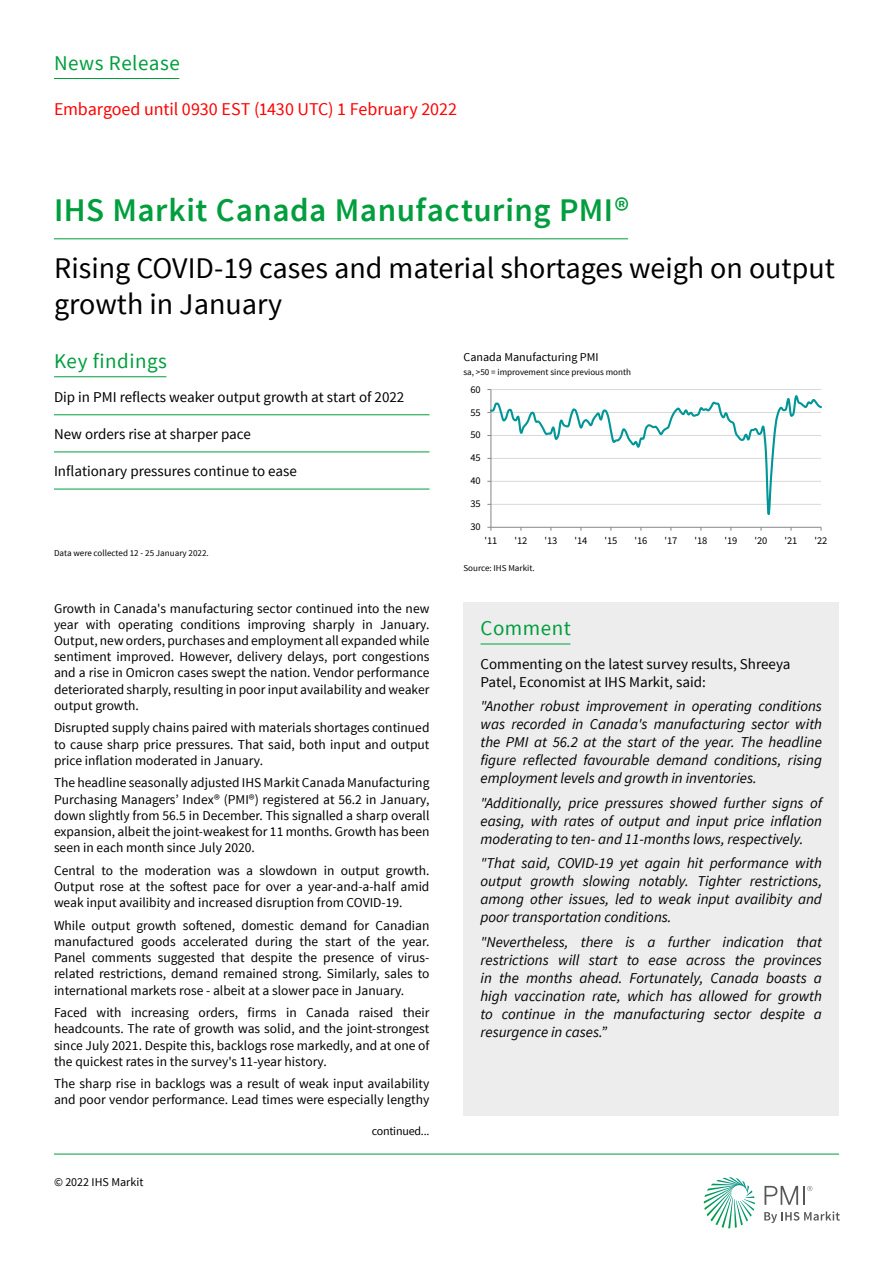
<style>
.page{position:relative;width:893px;height:1263px;background:#fff}
.page>*{position:absolute;margin:0;border:0;box-sizing:border-box;transform-origin:0 0}
.t1{font:600 33px "Source Sans Pro";letter-spacing:.015em;color:#009e3d}
.t2{font:30px/36px "Source Sans Pro";color:#000}
.t3{font:21px "Source Sans Pro";letter-spacing:.025em;color:#009e3d}
.t4{font:18px "Source Sans Pro";letter-spacing:-.01em;color:#f00}
.t5{font:italic 15px/18px "Source Sans Pro";color:#000;text-align:justify}
.t6{font:15px/18px "Source Sans Pro";color:#000}
.t7{font:13.5px/16.2px "Source Sans Pro";color:#000;text-align:justify}
.t8{font:12px "Source Sans Pro";color:#000}
.t9{font:10.35px "Source Sans Pro";letter-spacing:-.005em;color:#000}
.t10{font:9px "Source Sans Pro";color:#000}
</style>
<div class="page">
<svg style="left:704px;top:1177px;width:51px;height:51px"></svg>
<svg style="left:764px;top:1211px;width:76px;height:12px"></svg>
<svg style="left:764px;top:1186px;width:48px;height:19px"></svg>
<hr style="left:54px;top:1154px;width:785px;height:1px;background:#009e3d">
<hr style="left:491px;top:389px;width:1px;height:138px;background:#868686">
<hr style="left:491px;top:527px;width:330px;height:1px;background:#868686">
<svg style="left:487px;top:389px;width:335px;height:131px"></svg>
<hr style="left:54px;top:376px;width:112px;height:1px;background:#009e3d">
<hr style="left:54px;top:78px;width:125px;height:1px;background:#009e3d">
<hr style="left:54px;top:238px;width:574px;height:1px;background:#009e3d">
<hr style="left:54px;top:414px;width:375px;height:1px;background:#009e3d">
<hr style="left:54px;top:452px;width:375px;height:1px;background:#009e3d">
<hr style="left:54px;top:489px;width:375px;height:1px;background:#009e3d">
<div style="left:463px;top:602px;width:376px;height:56px;background:#ededed"></div>
<hr style="left:480px;top:644px;width:90px;height:1px;background:#009e3d">
<div style="left:463px;top:658px;width:376px;height:457px;background:#ededed"></div>
<h3 class="t3" style="left:54px;top:50px;width:127px">News Release</h3>
<h3 class="t4" style="left:54px;top:98px;width:405px">Embargoed until 0930 EST (1430 UTC) 1 February 2022</h3>
<h1 class="t1" style="left:54px;top:190px;width:577px">IHS Markit Canada Manufacturing PMI®</h1>
<h2 class="t2" style="left:54px;top:250px;width:782px">Rising COVID-19 cases and material shortages weigh on output growth in January</h2>
<h3 class="t3" style="left:54px;top:348px;width:114px">Key findings</h3>
<p class="t8" style="left:463px;top:350px;width:137px">Canada Manufacturing PMI</p>
<p class="t10" style="left:463px;top:366px;width:169px">sa, &gt;50 = improvement since previous month</p>
<p class="t6" style="left:54px;top:388px;width:352px">Dip in PMI reflects weaker output growth at start of 2022</p>
<p class="t6" style="left:54px;top:425px;width:198px">New orders rise at sharper pace</p>
<p class="t6" style="left:54px;top:462px;width:244px">Inflationary pressures continue to ease</p>
<p class="t10" style="left:54px;top:547px;width:156px">Data were collected 12 - 25 January 2022.</p>
<p class="t7" style="left:54px;top:600px;width:377px">Growth in Canada's manufacturing sector continued into the new year with operating conditions improving sharply in January.<br>Output, new orders, purchases and employment all expanded while sentiment improved. However, delivery delays, port congestions and a rise in Omicron cases swept the nation. Vendor performance deteriorated sharply, resulting in poor input availability and weaker output growth.</p>
<p class="t7" style="left:54px;top:720px;width:377px">Disrupted supply chains paired with materials shortages continued to cause sharp price pressures. That said, both input and output price inflation moderated in January.</p>
<p class="t7" style="left:54px;top:775px;width:377px">The headline seasonally adjusted IHS Markit Canada Manufacturing Purchasing Managers’ Index® (PMI®) registered at 56.2 in January, down slightly from 56.5 in December. This signalled a sharp overall expansion, albeit the joint-weakest for 11 months. Growth has been seen in each month since July 2020.</p>
<p class="t7" style="left:54px;top:862px;width:377px">Central to the moderation was a slowdown in output growth.<br>Output rose at the softest pace for over a year-and-a-half amid weak input availibity and increased disruption from COVID-19.</p>
<p class="t7" style="left:54px;top:917px;width:377px">While output growth softened, domestic demand for Canadian manufactured goods accelerated during the start of the year.<br>Panel comments suggested that despite the presence of virus&shy;related restrictions, demand remained strong. Similarly, sales to international markets rose - albeit at a slower pace in January.</p>
<p class="t7" style="left:54px;top:1005px;width:377px">Faced with increasing orders, firms in Canada raised their headcounts. The rate of growth was solid, and the joint-strongest since July 2021. Despite this, backlogs rose markedly, and at one of the quickest rates in the survey's 11-year history.</p>
<p class="t7" style="left:54px;top:1076px;width:377px">The sharp rise in backlogs was a result of weak input availability and poor vendor performance. Lead times were especially lengthy</p>
<p class="t8" style="left:54px;top:1175px;width:91px">© 2022 IHS Markit</p>
<p class="t8" style="left:372px;top:1123px;width:59px">continued...</p>
<p class="t9" style="left:470px;top:383px;width:12px">60</p>
<p class="t9" style="left:470px;top:406px;width:12px">55</p>
<p class="t9" style="left:470px;top:429px;width:12px">50</p>
<p class="t9" style="left:470px;top:452px;width:12px">45</p>
<p class="t9" style="left:470px;top:474px;width:12px">40</p>
<p class="t9" style="left:470px;top:497px;width:12px">35</p>
<p class="t9" style="left:470px;top:520px;width:12px">30</p>
<p class="t9" style="left:484px;top:534px;width:15px">'11</p>
<p class="t9" style="left:514px;top:534px;width:15px">'12</p>
<p class="t9" style="left:544px;top:534px;width:15px">'13</p>
<p class="t9" style="left:574px;top:534px;width:15px">'14</p>
<p class="t9" style="left:604px;top:534px;width:15px">'15</p>
<p class="t9" style="left:634px;top:534px;width:15px">'16</p>
<p class="t9" style="left:664px;top:534px;width:15px">'17</p>
<p class="t9" style="left:694px;top:534px;width:15px">'18</p>
<p class="t9" style="left:724px;top:534px;width:15px">'19</p>
<p class="t9" style="left:754px;top:534px;width:15px">'20</p>
<p class="t9" style="left:784px;top:534px;width:15px">'21</p>
<p class="t9" style="left:814px;top:534px;width:15px">'22</p>
<p class="t10" style="left:463px;top:562px;width:73px">Source: IHS Markit.</p>
<h3 class="t3" style="left:480px;top:615px;width:92px">Comment</h3>
<p class="t6" style="left:480px;top:655px;width:311px">Commenting on the latest survey results, Shreeya<br>Patel, Economist at IHS Markit, said:</p>
<p class="t5" style="left:480px;top:697px;width:343px">"Another robust improvement in operating conditions was recorded in Canada's manufacturing sector with the PMI at 56.2 at the start of the year. The headline figure reflected favourable demand conditions, rising employment levels and growth in inventories.</p>
<p class="t5" style="left:480px;top:794px;width:343px">"Additionally, price pressures showed further signs of easing, with rates of output and input price inflation moderating to ten- and 11-months lows, respectively.</p>
<p class="t5" style="left:480px;top:854px;width:343px">"That said, COVID-19 yet again hit performance with output growth slowing notably. Tighter restrictions, among other issues, led to weak input availibity and poor transportation conditions.</p>
<p class="t5" style="left:480px;top:932px;width:343px">"Nevertheless, there is a further indication that restrictions will start to ease across the provinces in the months ahead. Fortunately, Canada boasts a high vaccination rate, which has allowed for growth to continue in the manufacturing sector despite a resurgence in cases.”</p>
</div>
